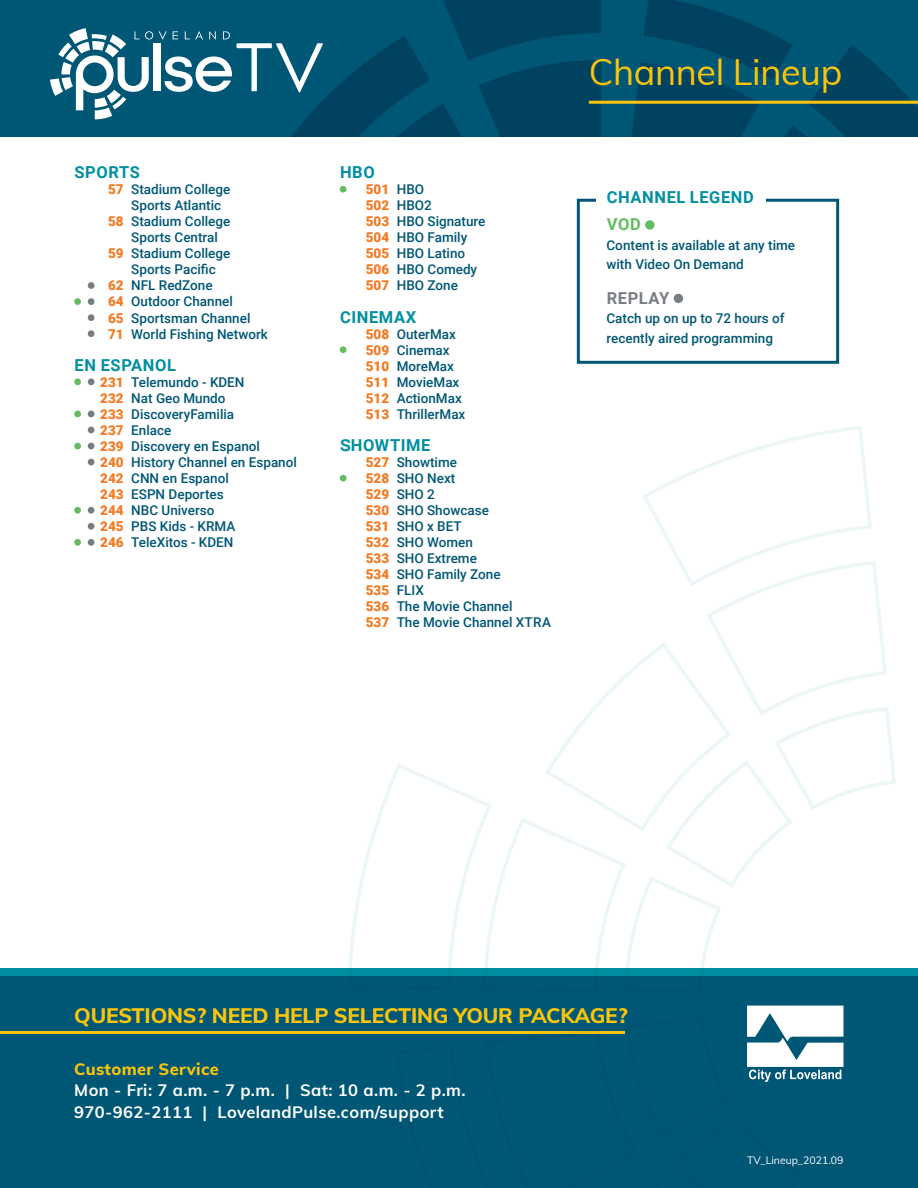
<style>
.page{position:relative;width:918px;height:1188px;background:#fff}
.page>*{position:absolute;margin:0;border:0;box-sizing:border-box;transform-origin:0 0}
.t1{font:36px "Muli";letter-spacing:-.01em;color:#f9c40c}
.Body{font:800 21px "Muli";letter-spacing:-.01em;color:#f9c40c}
.Body-2{font:700 16.5px "Muli";letter-spacing:.025em;color:#fff}
.Subheads{font:700 16.5px "Roboto";letter-spacing:.035em;color:#008fa1}
.Body-3{font:800 16.5px "Muli";letter-spacing:.02em;color:#f9c40c}
.Subheads-2{font:700 16.5px "Roboto";letter-spacing:.035em;color:#787d83}
.Subheads-3{font:700 16.5px "Roboto";color:#63bd60}
.Body-4{font:500 13.5px/16px "Roboto";color:#005775}
.Subheads-4{font:500 13.5px/19.5px "Roboto";color:#005775}
.Body-5{font:900 13.5px "Roboto";color:#f47921}
.Body-6{font:10.5px "Muli";color:#fff}
.s1{font-weight:900;color:#f47921}
.s2{font-weight:500;color:#005775}
</style>
<div class="page">
<div style="left:0;top:968px;width:918px;height:9px;background:#008fa1"></div>
<div style="left:0;top:977px;width:918px;height:211px;background:#005775"></div>
<div style="left:88px;top:282px;width:6px;height:7px;background:#787d83;border-radius:50%"></div>
<div style="left:74px;top:298px;width:7px;height:7px;background:#63bd60;border-radius:50%"></div>
<div style="left:88px;top:298px;width:6px;height:7px;background:#787d83;border-radius:50%"></div>
<div style="left:88px;top:314px;width:6px;height:7px;background:#787d83;border-radius:50%"></div>
<div style="left:88px;top:330px;width:6px;height:7px;background:#787d83;border-radius:50%"></div>
<div style="left:74px;top:378px;width:7px;height:7px;background:#63bd60;border-radius:50%"></div>
<div style="left:88px;top:378px;width:6px;height:7px;background:#787d83;border-radius:50%"></div>
<div style="left:74px;top:411px;width:7px;height:6px;background:#63bd60;border-radius:50%"></div>
<svg style="left:88px;top:411px;width:6px;height:6px"></svg>
<svg style="left:88px;top:427px;width:6px;height:6px"></svg>
<div style="left:74px;top:443px;width:7px;height:6px;background:#63bd60;border-radius:50%"></div>
<svg style="left:88px;top:443px;width:6px;height:6px"></svg>
<svg style="left:88px;top:459px;width:6px;height:6px"></svg>
<div style="left:74px;top:507px;width:7px;height:7px;background:#63bd60;border-radius:50%"></div>
<div style="left:88px;top:507px;width:6px;height:7px;background:#787d83;border-radius:50%"></div>
<div style="left:88px;top:523px;width:6px;height:7px;background:#787d83;border-radius:50%"></div>
<div style="left:74px;top:539px;width:7px;height:7px;background:#63bd60;border-radius:50%"></div>
<div style="left:88px;top:539px;width:6px;height:7px;background:#787d83;border-radius:50%"></div>
<div style="left:340px;top:186px;width:6px;height:7px;background:#63bd60;border-radius:50%"></div>
<div style="left:340px;top:346px;width:6px;height:7px;background:#63bd60;border-radius:50%"></div>
<div style="left:340px;top:475px;width:6px;height:7px;background:#63bd60;border-radius:50%"></div>
<div style="left:0;top:0;width:918px;height:136px;background:#005775"></div>
<svg style="left:631px;top:0;width:287px;height:136px"></svg>
<hr style="left:0;top:1031px;width:624px;height:2px;background:#f9c40c">
<div style="left:577px;top:199px;width:262px;height:165px;border:3px solid #005775"></div>
<div style="left:596px;top:167px;width:170px;height:49px;background:#fff"></div>
<div style="left:645px;top:220px;width:10px;height:10px;background:#63bd60;border-radius:50%"></div>
<div style="left:674px;top:294px;width:9px;height:9px;background:#787d83;border-radius:50%"></div>
<hr style="left:589px;top:101px;width:329px;height:3px;background:#f9c40c">
<div style="left:153px;top:43px;width:7px;height:48px;background:#fff"></div>
<svg style="left:50px;top:28px;width:103px;height:91px"></svg>
<svg style="left:159px;top:0;width:442px;height:136px"></svg>
<svg style="left:348px;top:426px;width:548px;height:551px"></svg>
<svg style="left:396px;top:1006px;width:448px;height:76px"></svg>
<p class="Subheads" style="left:75px;top:161px;width:67px">SPORTS</p>
<p class="Body-4" style="left:131px;top:181px;width:101px;text-indent:-23px"><span class="s1">57</span> Stadium College<br>Sports Atlantic</p>
<p class="Body-4" style="left:131px;top:213px;width:101px;text-indent:-23px"><span class="s1">58</span> Stadium College<br>Sports Central</p>
<p class="Body-4" style="left:131px;top:245px;width:101px;text-indent:-23px"><span class="s1">59</span> Stadium College<br>Sports Pacific</p>
<p class="Body-4" style="left:108px;top:277px;width:106px"><span class="s1">62</span> NFL RedZone</p>
<p class="Body-4" style="left:108px;top:293px;width:126px"><span class="s1">64</span> Outdoor Channel</p>
<p class="Body-4" style="left:108px;top:309px;width:144px"><span class="s1">65</span> Sportsman Channel</p>
<p class="Body-4" style="left:108px;top:325px;width:161px"><span class="s1">71</span> World Fishing Network</p>
<p class="Subheads" style="left:75px;top:353px;width:103px">EN ESPANOL</p>
<p class="Body-4" style="left:100px;top:373px;width:146px"><span class="s1">231</span> Telemundo - KDEN</p>
<p class="Body-4" style="left:100px;top:389px;width:127px"><span class="s1">232</span> Nat Geo Mundo</p>
<p class="Body-4" style="left:100px;top:405px;width:135px"><span class="s1">233</span> DiscoveryFamilia</p>
<p class="Body-4" style="left:100px;top:422px;width:73px"><span class="s1">237</span> Enlace</p>
<p class="Body-4" style="left:100px;top:438px;width:161px"><span class="s1">239</span> Discovery en Espanol</p>
<p class="Body-4" style="left:100px;top:454px;width:198px"><span class="s1">240</span> History Channel en Espanol</p>
<p class="Body-4" style="left:100px;top:470px;width:130px"><span class="s1">242</span> CNN en Espanol</p>
<p class="Body-4" style="left:100px;top:486px;width:125px"><span class="s1">243</span> ESPN Deportes</p>
<p class="Body-4" style="left:100px;top:502px;width:116px"><span class="s1">244</span> NBC Universo</p>
<p class="Body-4" style="left:100px;top:518px;width:137px"><span class="s1">245</span> PBS Kids - KRMA</p>
<p class="Body-4" style="left:100px;top:534px;width:135px"><span class="s1">246</span> TeleXitos - KDEN</p>
<p class="Subheads" style="left:340px;top:161px;width:36px">HBO</p>
<p class="Body-5" style="left:366px;top:180px;width:60px">501 <span class="s2">HBO</span></p>
<p class="Body-4" style="left:366px;top:197px;width:68px"><span class="s1">502</span> HBO2</p>
<p class="Body-4" style="left:366px;top:213px;width:121px"><span class="s1">503</span> HBO Signature</p>
<p class="Body-4" style="left:366px;top:229px;width:103px"><span class="s1">504</span> HBO Family</p>
<p class="Body-4" style="left:366px;top:245px;width:101px"><span class="s1">505</span> HBO Latino</p>
<p class="Body-4" style="left:366px;top:261px;width:113px"><span class="s1">506</span> HBO Comedy</p>
<p class="Body-4" style="left:366px;top:277px;width:94px"><span class="s1">507</span> HBO Zone</p>
<p class="Subheads" style="left:340px;top:305px;width:78px">CINEMAX</p>
<p class="Body-4" style="left:366px;top:325px;width:92px"><span class="s1">508</span> OuterMax</p>
<p class="Body-4" style="left:366px;top:341px;width:85px"><span class="s1">509</span> Cinemax</p>
<p class="Body-4" style="left:366px;top:357px;width:90px"><span class="s1">510</span> MoreMax</p>
<p class="Body-4" style="left:366px;top:373px;width:95px"><span class="s1">511</span> MovieMax</p>
<p class="Body-4" style="left:366px;top:389px;width:98px"><span class="s1">512</span> ActionMax</p>
<p class="Body-4" style="left:366px;top:405px;width:101px"><span class="s1">513</span> ThrillerMax</p>
<p class="Subheads" style="left:340px;top:433px;width:92px">SHOWTIME</p>
<p class="Body-4" style="left:366px;top:454px;width:93px"><span class="s1">527</span> Showtime</p>
<p class="Body-4" style="left:366px;top:470px;width:91px"><span class="s1">528</span> SHO Next</p>
<p class="Body-4" style="left:366px;top:486px;width:71px"><span class="s1">529</span> SHO 2</p>
<p class="Body-4" style="left:366px;top:502px;width:125px"><span class="s1">530</span> SHO Showcase</p>
<p class="Body-4" style="left:366px;top:518px;width:98px"><span class="s1">531</span> SHO x BET</p>
<p class="Body-4" style="left:366px;top:534px;width:109px"><span class="s1">532</span> SHO Women</p>
<p class="Body-4" style="left:366px;top:550px;width:113px"><span class="s1">533</span> SHO Extreme</p>
<p class="Body-4" style="left:366px;top:566px;width:136px"><span class="s1">534</span> SHO Family Zone</p>
<p class="Body-4" style="left:366px;top:582px;width:60px"><span class="s1">535</span> FLIX</p>
<p class="Body-4" style="left:366px;top:598px;width:148px"><span class="s1">536</span> The Movie Channel</p>
<p class="Body-4" style="left:366px;top:614px;width:187px"><span class="s1">537</span> The Movie Channel XTRA</p>
<p class="t1" style="left:589px;top:45px;width:255px">Channel Lineup</p>
<p class="Subheads" style="left:607px;top:186px;width:149px">CHANNEL LEGEND</p>
<p class="Subheads-3" style="left:607px;top:213px;width:35px">VOD</p>
<p class="Subheads-4" style="left:607px;top:235px;width:190px">Content is available at any time with Video On Demand</p>
<p class="Subheads-2" style="left:607px;top:286px;width:64px">REPLAY</p>
<p class="Subheads-4" style="left:607px;top:308px;width:180px">Catch up on up to 72 hours of recently aired programming</p>
<p class="Body" style="left:74px;top:1000px;width:555px">QUESTIONS? NEED HELP SELECTING YOUR PACKAGE?</p>
<p class="Body-3" style="left:74px;top:1057px;width:146px">Customer Service</p>
<p class="Body-2" style="left:74px;top:1078px;width:393px">Mon - Fri: 7 a.m. - 7 p.m. | Sat: 10 a.m. - 2 p.m.</p>
<p class="Body-2" style="left:74px;top:1100px;width:371px">970-962-2111 | LovelandPulse.com/support</p>
<p class="Body-6" style="left:747px;top:1152px;width:98px">TV_Lineup_2021.09</p>
</div>
